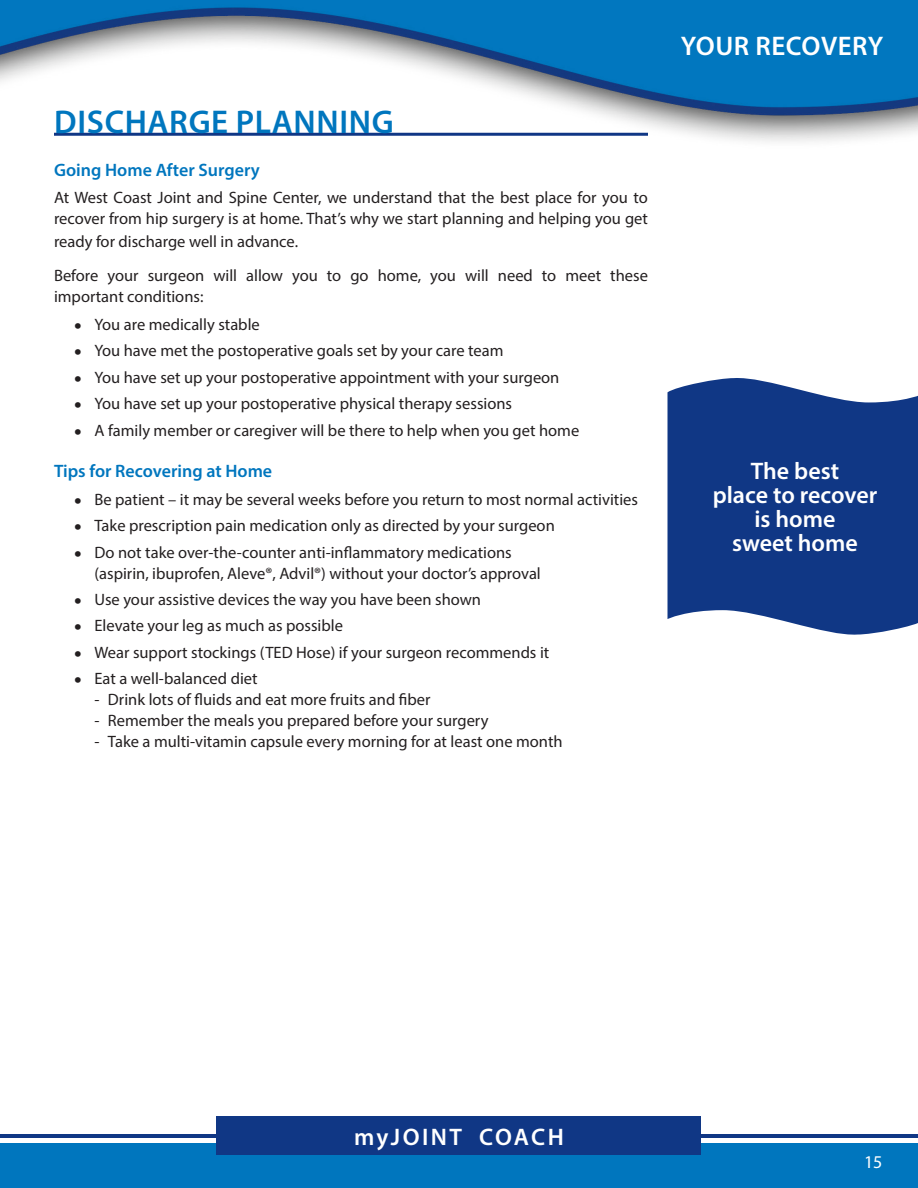
<style>
.page{position:relative;width:918px;height:1188px;background:#fff}
.page>*{position:absolute;margin:0;border:0;box-sizing:border-box;transform-origin:0 0}
.Headline{font:600 33px "Myriad Pro";letter-spacing:.02em;color:#0076be}
.t1{font:600 27px "Myriad Pro";letter-spacing:.02em;color:#fff}
.Call_Out_Text{font:600 24px/24px "Myriad Pro";color:#fff;text-align:center}
.Call_Out_Text-2{font:600 24px "Myriad Pro";letter-spacing:.1em;color:#fff}
.Subtitle{font:600 18px "Myriad Pro";color:#0076be}
.t2{font:18px "Myriad Pro";color:#fff}
.Bullet_Text{font:16.5px/21px "Myriad Pro";color:#231f20}
.Text{font:16.5px/21px "Myriad Pro";color:#231f20}
.s1{font-size:27px}
</style>
<div class="page">
<img style="left:0;top:0;width:918px;height:142px">
<div style="left:0;top:1143px;width:918px;height:45px;background:#0076be"></div>
<hr style="left:0;top:1134px;width:918px;height:3px;background:#103785">
<div style="left:217px;top:1116px;width:484px;height:39px;background:#103785"></div>
<hr style="left:54px;top:133px;width:594px;height:3px;background:#103785">
<svg style="left:668px;top:378px;width:250px;height:257px;background:#274a90"></svg>
<p class="Headline" style="left:54px;top:101px;width:341px">DISCHARGE PLANNING</p>
<p class="Subtitle" style="left:54px;top:158px;width:207px">Going Home After Surgery</p>
<p class="Text" style="left:54px;top:187px;width:596px">At West Coast Joint and Spine Center, we understand that the best place for you to recover from hip surgery is at home. That’s why we start planning and helping you get</p>
<p class="Text" style="left:54px;top:230px;width:246px">ready for discharge well in advance.</p>
<p class="Text" style="left:54px;top:265px;width:595px">Before your surgeon will allow you to go home, you will need to meet these important conditions:</p>
<p class="Bullet_Text" style="left:74px;top:314px;width:187px"><span class="s1">•</span> You are medically stable</p>
<p class="Bullet_Text" style="left:74px;top:340px;width:431px"><span class="s1">•</span> You have met the postoperative goals set by your care team</p>
<p class="Bullet_Text" style="left:74px;top:367px;width:487px"><span class="s1">•</span> You have set up your postoperative appointment with your surgeon</p>
<p class="Bullet_Text" style="left:74px;top:393px;width:439px"><span class="s1">•</span> You have set up your postoperative physical therapy sessions</p>
<p class="Bullet_Text" style="left:74px;top:419px;width:507px"><span class="s1">•</span> A family member or caregiver will be there to help when you get home</p>
<p class="Subtitle" style="left:54px;top:460px;width:220px">Tips for Recovering at Home</p>
<p class="Bullet_Text" style="left:74px;top:488px;width:565px"><span class="s1">•</span> Be patient – it may be several weeks before you return to most normal activities</p>
<p class="Bullet_Text" style="left:74px;top:515px;width:482px"><span class="s1">•</span> Take prescription pain medication only as directed by your surgeon</p>
<p class="Bullet_Text" style="left:94px;top:541px;width:448px;text-indent:-20px"><span class="s1">•</span> Do not take over-the-counter anti-inflammatory medications (aspirin, ibuprofen, Aleve®, Advil®) without your doctor’s approval</p>
<p class="Bullet_Text" style="left:74px;top:589px;width:408px"><span class="s1">•</span> Use your assistive devices the way you have been shown</p>
<p class="Bullet_Text" style="left:74px;top:615px;width:270px"><span class="s1">•</span> Elevate your leg as much as possible</p>
<p class="Bullet_Text" style="left:74px;top:641px;width:477px"><span class="s1">•</span> Wear support stockings (TED Hose) if your surgeon recommends it</p>
<p class="Bullet_Text" style="left:74px;top:668px;width:185px"><span class="s1">•</span> Eat a well-balanced diet</p>
<p class="Bullet_Text" style="left:94px;top:689px;width:338px">- Drink lots of fluids and eat more fruits and fiber</p>
<p class="Bullet_Text" style="left:94px;top:710px;width:396px">- Remember the meals you prepared before your surgery</p>
<p class="Bullet_Text" style="left:94px;top:731px;width:470px">- Take a multi-vitamin capsule every morning for at least one month</p>
<p class="t1" style="left:681px;top:29px;width:204px">YOUR RECOVERY</p>
<p class="Call_Out_Text" style="left:713px;top:459px;width:166px">The best<br>place to recover is home<br>sweet home</p>
<p class="Call_Out_Text-2" style="left:354px;top:1121px;width:211px">myJOINT COACH</p>
<p class="t2" style="left:864px;top:1151px;width:20px">15</p>
</div>
